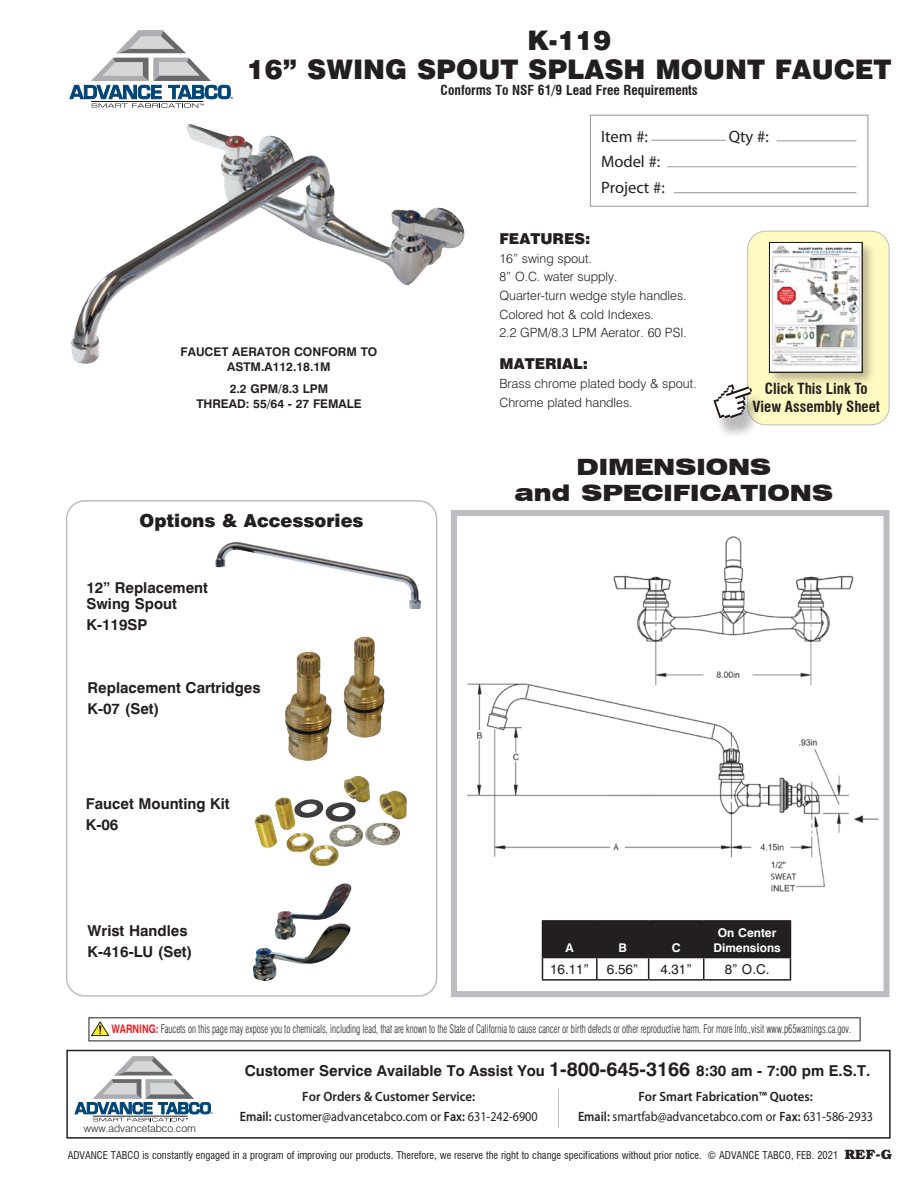
<style>
.page{position:relative;width:918px;height:1188px;background:#fff}
.page>*{position:absolute;margin:0;border:0;box-sizing:border-box;transform-origin:0 0}
.t1{font:900 27px/28.5px "Swiss 721 BT";color:#231f20;text-align:center}
.t2{font:900 expanded 22.5px/25.5px "Swiss 721 BT";color:#231f20;text-align:center;scale:.95 1}
.t3{font:900 18px "Swiss 721 BT";color:#231f20}
.t4{font:16.5px/25.5px "Myriad Pro";color:#231f20}
.t5{font:700 15px/21px "Swiss 721 BT";color:#231f20}
.t6{font:700 condensed 15px/18px "Swiss 721 BT";color:#231f20;text-align:center}
.t7{font:900 15px "Swiss 721 BT";color:#231f20}
.t8{font:13.5px/19.5px "Myriad Pro";color:#231f20;text-align:center;scale:.9 1}
.t9{font:700 condensed 13.5px "Swiss 721 BT";color:#231f20}
.t10{font:13.5px "Swiss 721 BT";color:#231f20}
.t11{font:700 13.5px "Bookman";color:#231f20}
.t12{font:300 12.75px/18.6px "Swiss 721 BT";color:#231f20}
.t13{font:700 12px/15px "Swiss 721 BT";color:#231f20;text-align:center}
.t14{font:700 12px/15px "Swiss 721 BT";color:#fff;text-align:center}
.t15{font:300 condensed 11.7px "Swiss 721 BT";color:#231f20;scale:.78 1}
.t16{font:300 condensed 11.7px "Swiss 721 BT";color:#231f20;scale:.74 1}
.t17{font:condensed 10.5px "Swiss 721 BT";color:#231f20}
.t18{font:300 10.5px "Swiss 721 BT";color:#231f20}
.s1{font-weight:700;font-stretch:normal;color:#ee1d23}
.s2{font-size:19.5px}
.s3{font-weight:600}
</style>
<div class="page">
<svg style="left:70px;top:30px;width:163px;height:78px"></svg>
<div style="left:66px;top:1050px;width:825px;height:89px;border:2px solid #231f20"></div>
<svg style="left:75px;top:1056px;width:138px;height:65px"></svg>
<hr style="left:558px;top:1088px;width:1px;height:40px;background:#231f20">
<div style="left:590px;top:115px;width:278px;height:92px;background:#fff;border:1px solid #939598"></div>
<hr style="left:776px;top:141px;width:80px;height:1px;background:#939598">
<hr style="left:651px;top:140px;width:75px;height:1px;background:#939598">
<hr style="left:667px;top:167px;width:189px;height:1px;background:#939598">
<hr style="left:674px;top:192px;width:182px;height:1px;background:#939598">
<img style="left:71px;top:124px;width:394px;height:240px">
<div style="left:748px;top:231px;width:141px;height:194px;background:#fffac1;border-radius:18px"></div>
<div style="left:747px;top:231px;width:142px;height:194px;border:1px solid #bcbdc0;border-radius:18px"></div>
<div style="left:767px;top:240px;width:109px;height:146px;background:#231f20;opacity:.3"></div>
<div style="left:769px;top:242px;width:93px;height:130px;background:#fff"></div>
<img style="left:771px;top:245px;width:89px;height:120px">
<div style="left:769px;top:242px;width:93px;height:131px;border:1px solid #231f20"></div>
<div style="left:713px;top:390px;width:53px;height:50px;background:#231f20;opacity:.3"></div>
<svg style="left:713px;top:384px;width:39px;height:34px"></svg>
<div style="left:66px;top:500px;width:371px;height:497px;border:2px solid #bcbdc0;border-radius:18px"></div>
<img style="left:285px;top:637px;width:99px;height:124px">
<img style="left:215px;top:542px;width:206px;height:67px">
<img style="left:275px;top:776px;width:132px;height:54px">
<img style="left:467px;top:536px;width:412px;height:397px">
<div style="left:451px;top:510px;width:439px;height:487px;border:6px solid #bcbdc0"></div>
<hr style="left:542px;top:920px;width:55px;height:2px;background:#231f20">
<hr style="left:597px;top:920px;width:52px;height:2px;background:#231f20">
<hr style="left:649px;top:920px;width:55px;height:2px;background:#231f20">
<hr style="left:704px;top:920px;width:87px;height:2px;background:#231f20">
<svg style="left:542px;top:921px;width:249px;height:58px"></svg>
<hr style="left:542px;top:979px;width:55px;height:2px;background:#231f20">
<hr style="left:597px;top:979px;width:52px;height:2px;background:#231f20">
<hr style="left:649px;top:979px;width:55px;height:2px;background:#231f20">
<hr style="left:704px;top:979px;width:87px;height:2px;background:#231f20">
<svg style="left:91px;top:1021px;width:19px;height:16px"></svg>
<img style="left:253px;top:883px;width:99px;height:98px">
<h1 class="t1" style="left:247px;top:26px;width:646px">K-119<br>16” SWING SPOUT SPLASH MOUNT FAUCET</h1>
<p class="t9" style="left:441px;top:82px;width:259px">Conforms To NSF 61/9 Lead Free Requirements</p>
<p class="t13" style="left:181px;top:344px;width:198px">FAUCET AERATOR CONFORM TO<br>ASTM.A112.18.1M</p>
<p class="t13" style="left:196px;top:381px;width:167px">2.2 GPM/8.3 LPM<br>THREAD: 55/64 - 27 FEMALE</p>
<h3 class="t3" style="left:140px;top:509px;width:226px">Options &amp; Accessories</h3>
<p class="t5" style="left:86px;top:579px;width:123px;line-height:16.5px">12” Replacement<br>Swing Spout</p>
<p class="t5" style="left:86px;top:614px;width:63px">K-119SP</p>
<p class="t5" style="left:88px;top:677px;width:175px">Replacement Cartridges<br>K-07 (Set)</p>
<p class="t5" style="left:86px;top:793px;width:145px">Faucet Mounting Kit<br>K-06</p>
<p class="t5" style="left:88px;top:920px;width:106px">Wrist Handles<br>K-416-LU (Set)</p>
<h3 class="t4" style="left:601px;top:123px;width:48px">Item #:</h3>
<h3 class="t4" style="left:729px;top:123px;width:42px">Qty #:</h3>
<h3 class="t4" style="left:601px;top:149px;width:65px">Model #:<br>Project #:</h3>
<p class="t7" style="left:500px;top:230px;width:93px">FEATURES:</p>
<p class="t12" style="left:500px;top:249px;width:189px">16” swing spout.<br>8” O.C. water supply.<br>Quarter-turn wedge style handles.<br>Colored hot &amp; cold Indexes.<br>2.2 GPM/8.3 LPM Aerator. 60 PSI.</p>
<p class="t7" style="left:500px;top:355px;width:90px">MATERIAL:</p>
<p class="t12" style="left:500px;top:374px;width:199px">Brass chrome plated body &amp; spout.<br>Chrome plated handles.</p>
<p class="t6" style="left:752px;top:380px;width:129px">Click This Link To<br>View Assembly Sheet</p>
<h2 class="t2" style="left:515px;top:455px;width:336px">DIMENSIONS<br>and SPECIFICATIONS</h2>
<p class="t14" style="left:566px;top:940px;width:10px">A</p>
<p class="t14" style="left:619px;top:940px;width:10px">B</p>
<p class="t14" style="left:672px;top:940px;width:10px">C</p>
<p class="t14" style="left:713px;top:925px;width:69px">On Center<br>Dimensions</p>
<p class="t10" style="left:550px;top:961px;width:40px">16.11”</p>
<p class="t10" style="left:607px;top:961px;width:33px">6.56”</p>
<p class="t10" style="left:660px;top:961px;width:33px">4.31”</p>
<p class="t10" style="left:725px;top:961px;width:46px">8” O.C.</p>
<p class="t15" style="left:111px;top:1022px;width:950px"><span class="s1">WARNING:</span> Faucets on this page may expose you to chemicals, including lead, that are known to the State of California to cause cancer or birth defects or other reproductive harm. For more Info.,visit www.p65warnings.ca.gov.</p>
<p class="t5" style="left:245px;top:1060px;width:627px">Customer Service Available To Assist You <span class="s2">1-800-645-3166</span> 8:30 am - 7:00 pm E.S.T.</p>
<p class="t8" style="left:240px;top:1087px;width:333px"><span class="s3">For Orders &amp; Customer Service:<br>Email:</span> customer@advancetabco.com or <span class="s3">Fax:</span> 631-242-6900</p>
<p class="t8" style="left:578px;top:1087px;width:329px"><span class="s3">For Smart Fabrication™ Quotes:<br>Email:</span> smartfab@advancetabco.com or <span class="s3">Fax:</span> 631-586-2933</p>
<p class="t17" style="left:68px;top:1149px;width:772px">ADVANCE TABCO is constantly engaged in a program of improving our products. Therefore, we reserve the right to change specifications without prior notice. © ADVANCE TABCO, FEB. 2021</p>
<p class="t16" style="left:276px;top:1070px;width:482px"><span class="s1">WARNING:</span> Equipment that includes a faucet may expose you to chemicals, including lead, that are known to the</p>
<p class="t18" style="left:84px;top:1122px;width:114px">www.advancetabco.com</p>
<p class="t11" style="left:845px;top:1146px;width:49px">REF-G</p>
</div>
